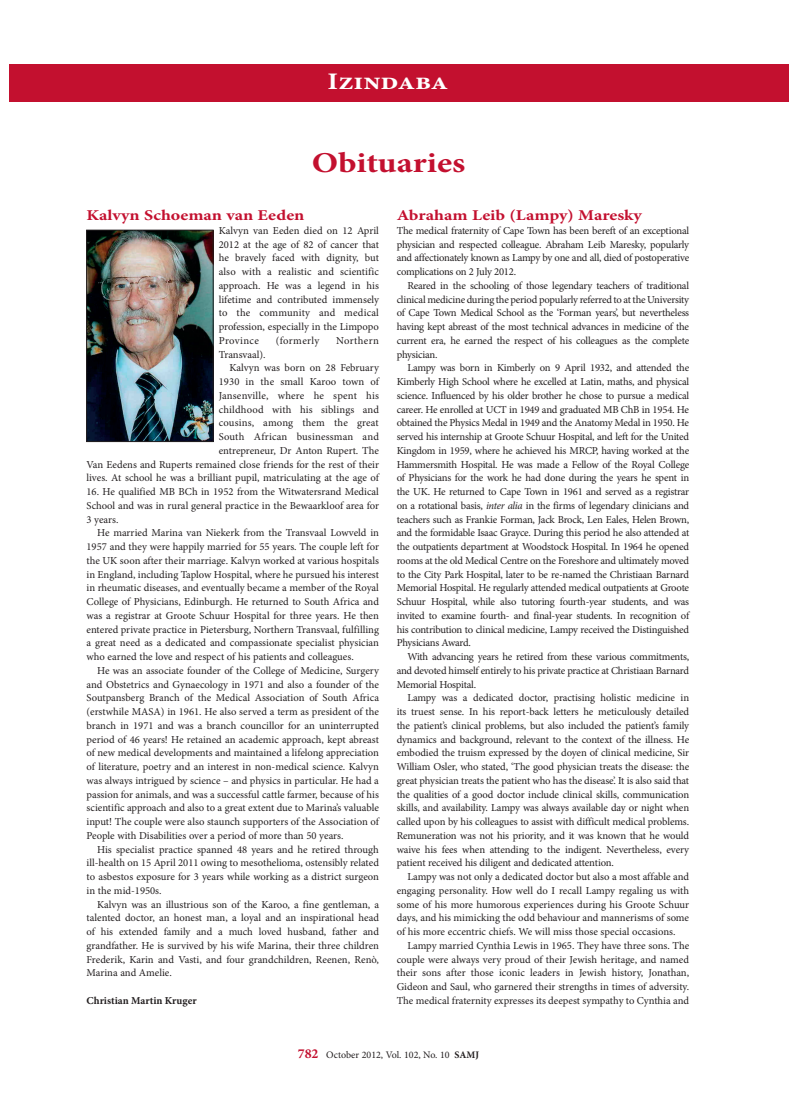
<style>
.page{position:relative;width:797px;height:1105px;background:#fff}
.page>*{position:absolute;margin:0;border:0;box-sizing:border-box;transform-origin:0 0}
.t1{font:700 28.75px "Minion Pro";color:#c3102f;scale:1.2 1}
.t2{font:700 23.75px "Minion Pro";color:#fff;scale:1.2 1}
.t3{font:700 15px "Minion Pro";color:#c3102f;scale:1.2 1}
.t4{font:10.62px/13.8px "Minion Pro";letter-spacing:-.005em;color:#231f20;text-align:justify}
.t5{font:10.62px "Minion Pro";letter-spacing:.015em;color:#231f20}
.t6{font:700 10.62px "Minion Pro";color:#231f20}
.t7{font:10.62px "Minion Pro";letter-spacing:.03em;color:#231f20}
.t8{font:10.62px "Minion Pro";letter-spacing:.035em;color:#231f20}
.t9{font:10px "Minion Pro";color:#231f20}
.s1{font-style:italic}
.s2{font-weight:700;font-size:13.75px;color:#c3102f}
.s3{font-weight:700}
</style>
<div class="page">
<div style="left:9px;top:64px;width:779px;height:37px;background:#c3102f"></div>
<img style="left:88px;top:232px;width:123px;height:208px">
<div style="left:86px;top:230px;width:127px;height:212px;border:1px solid #231f20"></div>
<h2 class="t2" style="left:327px;top:64px;width:102px">Izindaba</h2>
<h1 class="t1" style="left:312px;top:143px;width:129px">Obituaries</h1>
<h3 class="t3" style="left:86px;top:205px;width:183px">Kalvyn Schoeman van Eeden</h3>
<p class="t4" style="left:219px;top:224px;width:162px">Kalvyn van Eeden died on 12 April 2012 at the age of 82 of cancer that he bravely faced with dignity, but also with a realistic and scientific approach. He was a legend in his lifetime and contributed immensely to the community and medical profession, especially in the Limpopo Province</p>
<p class="t7" style="left:276px;top:333px;width:45px">(formerly</p>
<p class="t8" style="left:336px;top:333px;width:44px">Northern</p>
<p class="t4" style="left:219px;top:347px;width:48px">Transvaal).</p>
<p class="t4" style="left:229px;top:361px;width:151px">Kalvyn was born on 28 February</p>
<p class="t4" style="left:219px;top:375px;width:162px">1930 in the small Karoo town of</p>
<p class="t5" style="left:219px;top:388px;width:162px">Jansenville, where he spent his</p>
<p class="t5" style="left:219px;top:402px;width:162px">childhood with his siblings and</p>
<p class="t4" style="left:219px;top:416px;width:162px">cousins, among them the great</p>
<p class="t5" style="left:219px;top:429px;width:162px">South African businessman and</p>
<p class="t4" style="left:219px;top:444px;width:162px">entrepreneur, Dr Anton Rupert. The</p>
<p class="t4" style="left:86px;top:457px;width:294px">Van Eedens and Ruperts remained close friends for the rest of their</p>
<p class="t4" style="left:86px;top:471px;width:294px">lives. At school he was a brilliant pupil, matriculating at the age of</p>
<p class="t4" style="left:86px;top:485px;width:294px">16. He qualified MB BCh in 1952 from the Witwatersrand Medical School and was in rural general practice in the Bewaarkloof area for 3 years.</p>
<p class="t4" style="left:86px;top:526px;width:294px;text-indent:11px">He married Marina van Niekerk from the Transvaal Lowveld in 1957 and they were happily married for 55 years. The couple left for the UK soon after their marriage. Kalvyn worked at various hospitals in England, including Taplow Hospital, where he pursued his interest in rheumatic diseases, and eventually became a member of the Royal College of Physicians, Edinburgh. He returned to South Africa and was a registrar at Groote Schuur Hospital for three years. He then entered private practice in Pietersburg, Northern Transvaal, fulfilling a great need as a dedicated and compassionate specialist physician who earned the love and respect of his patients and colleagues.</p>
<p class="t4" style="left:86px;top:664px;width:294px;text-indent:11px">He was an associate founder of the College of Medicine, Surgery and Obstetrics and Gynaecology in 1971 and also a founder of the Soutpansberg Branch of the Medical Association of South Africa (erstwhile MASA) in 1961. He also served a term as president of the branch in 1971 and was a branch councillor for an uninterrupted period of 46 years! He retained an academic approach, kept abreast of new medical developments and maintained a lifelong appreciation of literature, poetry and an interest in non-medical science. Kalvyn was always intrigued by science – and physics in particular. He had a passion for animals, and was a successful cattle farmer, because of his scientific approach and also to a great extent due to Marina’s valuable input! The couple were also staunch supporters of the Association of People with Disabilities over a period of more than 50 years.</p>
<p class="t4" style="left:86px;top:842px;width:294px;text-indent:11px">His specialist practice spanned 48 years and he retired through ill-health on 15 April 2011 owing to mesothelioma, ostensibly related to asbestos exposure for 3 years while working as a district surgeon in the mid-1950s.</p>
<p class="t4" style="left:86px;top:897px;width:294px;text-indent:11px">Kalvyn was an illustrious son of the Karoo, a fine gentleman, a talented doctor, an honest man, a loyal and an inspirational head of his extended family and a much loved husband, father and grandfather. He is survived by his wife Marina, their three children Frederik, Karin and Vasti, and four grandchildren, Reenen, Renò, Marina and Amelie.</p>
<p class="t6" style="left:86px;top:993px;width:112px">Christian Martin Kruger</p>
<h3 class="t3" style="left:397px;top:205px;width:206px">Abraham Leib (Lampy) Maresky</h3>
<p class="t4" style="left:397px;top:224px;width:294px">The medical fraternity of Cape Town has been bereft of an exceptional physician and respected colleague. Abraham Leib Maresky, popularly and affectionately known as Lampy by one and all, died of postoperative complications on 2 July 2012.</p>
<p class="t4" style="left:397px;top:279px;width:294px;text-indent:11px">Reared in the schooling of those legendary teachers of traditional clinical medicine during the period popularly referred to at the University of Cape Town Medical School as the ‘Forman years’, but nevertheless having kept abreast of the most technical advances in medicine of the current era, he earned the respect of his colleagues as the complete physician.</p>
<p class="t4" style="left:397px;top:361px;width:294px;text-indent:11px">Lampy was born in Kimberly on 9 April 1932, and attended the Kimberly High School where he excelled at Latin, maths, and physical science. Influenced by his older brother he chose to pursue a medical career. He enrolled at UCT in 1949 and graduated MB ChB in 1954. He obtained the Physics Medal in 1949 and the Anatomy Medal in 1950. He served his internship at Groote Schuur Hospital, and left for the United Kingdom in 1959, where he achieved his MRCP, having worked at the Hammersmith Hospital. He was made a Fellow of the Royal College of Physicians for the work he had done during the years he spent in the UK. He returned to Cape Town in 1961 and served as a registrar on a rotational basis, <span class="s1">inter alia</span> in the firms of legendary clinicians and teachers such as Frankie Forman, Jack Brock, Len Eales, Helen Brown, and the formidable Isaac Grayce. During this period he also attended at the outpatients department at Woodstock Hospital. In 1964 he opened rooms at the old Medical Centre on the Foreshore and ultimately moved to the City Park Hospital, later to be re-named the Christiaan Barnard Memorial Hospital. He regularly attended medical outpatients at Groote Schuur Hospital, while also tutoring fourth-year students, and was invited to examine fourth- and final-year students. In recognition of his contribution to clinical medicine, Lampy received the Distinguished Physicians Award.</p>
<p class="t4" style="left:397px;top:650px;width:294px;text-indent:11px">With advancing years he retired from these various commitments, and devoted himself entirely to his private practice at Christiaan Barnard Memorial Hospital.</p>
<p class="t4" style="left:397px;top:691px;width:294px;text-indent:11px">Lampy was a dedicated doctor, practising holistic medicine in its truest sense. In his report-back letters he meticulously detailed the patient’s clinical problems, but also included the patient’s family dynamics and background, relevant to the context of the illness. He embodied the truism expressed by the doyen of clinical medicine, Sir William Osler, who stated, ‘The good physician treats the disease: the great physician treats the patient who has the disease’. It is also said that the qualities of a good doctor include clinical skills, communication skills, and availability. Lampy was always available day or night when called upon by his colleagues to assist with difficult medical problems.<br>Remuneration was not his priority, and it was known that he would waive his fees when attending to the indigent. Nevertheless, every patient received his diligent and dedicated attention.</p>
<p class="t4" style="left:397px;top:870px;width:294px;text-indent:11px">Lampy was not only a dedicated doctor but also a most affable and engaging personality. How well do I recall Lampy regaling us with some of his more humorous experiences during his Groote Schuur days, and his mimicking the odd behaviour and mannerisms of some of his more eccentric chiefs. We will miss those special occasions.</p>
<p class="t4" style="left:397px;top:938px;width:294px;text-indent:11px">Lampy married Cynthia Lewis in 1965. They have three sons. The couple were always very proud of their Jewish heritage, and named their sons after those iconic leaders in Jewish history, Jonathan, Gideon and Saul, who garnered their strengths in times of adversity.<br>The medical fraternity expresses its deepest sympathy to Cynthia and</p>
<p class="t9" style="left:298px;top:1048px;width:183px"><span class="s2">782</span> October 2012, Vol. 102, No. 10 <span class="s3">SAMJ</span></p>
</div>
